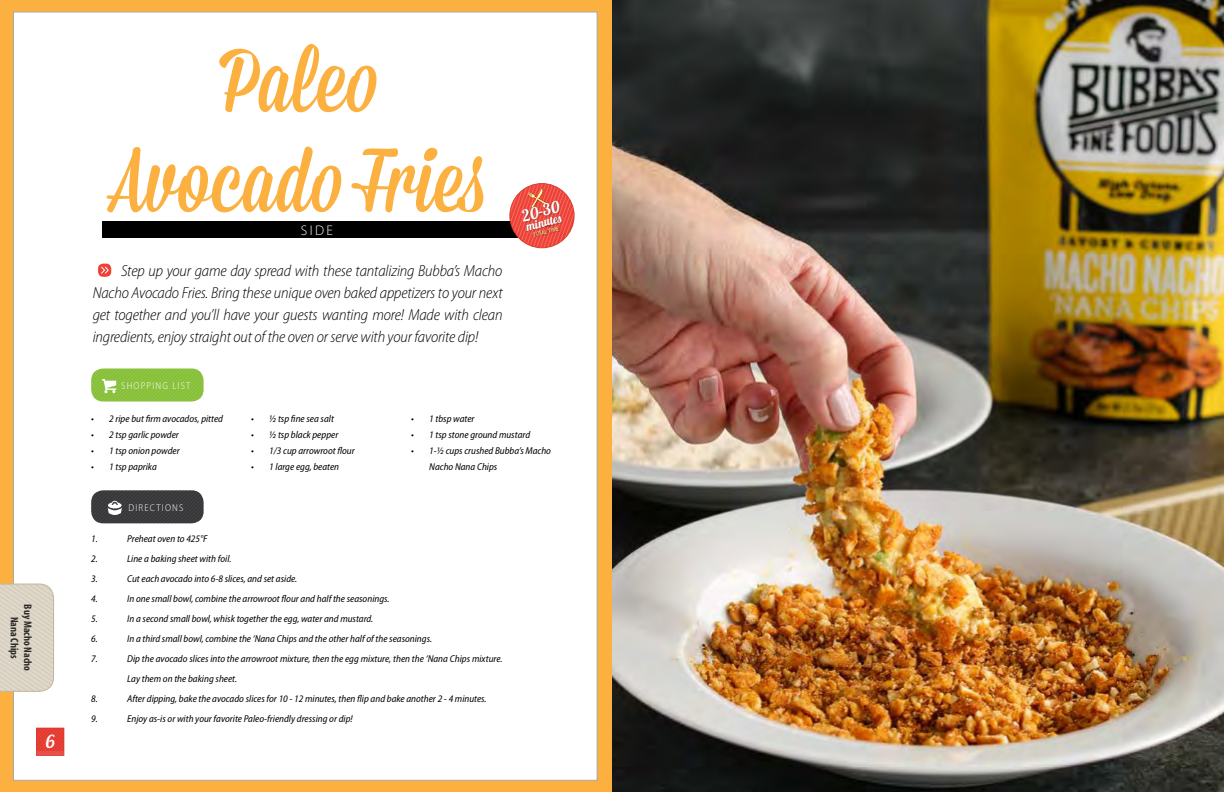
<style>
.page{position:relative;width:1224px;height:792px;background:#fff}
.page>*{position:absolute;margin:0;border:0;box-sizing:border-box;transform-origin:0 0}
.t1{font:90px/100px "Mission Script";color:#fbb040;text-align:center}
.t2{font:18px "Lobster 1.4";color:#fff}
.t3{font:italic 300 semi-condensed 16px/22px "Myriad Pro";letter-spacing:-.01em;color:#000;text-align:justify}
.t4{font:16px "Lobster 1.4";color:#fff}
.t5{font:300 14px "Myriad Pro";color:#fff}
.t6{font:12px "Lobster 1.4";color:#fff}
.t7{font:700 condensed 11px/13.2px "Myriad Pro";color:#000;text-align:center}
.t8{font:italic semi-condensed 10px/16px "Myriad Pro";color:#000}
.t9{font:300 semi-condensed 10px "Myriad Pro";letter-spacing:.12em;color:#fff}
.t10{font:semi-condensed 6px "Myriad Pro";color:#fff799}
</style>
<div class="page">
<div style="left:0;top:0;width:630px;height:792px;background:#fbb040"></div>
<div style="left:13px;top:12px;width:585px;height:769px;background:#fff;border:1px solid #a7a9ac"></div>
<img style="left:612px;top:0;width:612px;height:792px">
<svg style="left:38px;top:730px;width:24px;height:22px"></svg>
<div style="left:36px;top:728px;width:28px;height:28px;border:1px solid #d93a31"></div>
<svg style="left:36px;top:752px;width:28px;height:4px"></svg>
<div style="left:102px;top:221px;width:430px;height:17px;background:#000"></div>
<svg style="left:510px;top:184px;width:64px;height:63px"></svg>
<div style="left:522px;top:200px;width:40px;height:37px;background:#000;opacity:.4"></div>
<div style="left:98px;top:264px;width:13px;height:13px;background:#ef4136;border-radius:5px"></div>
<svg style="left:101px;top:266px;width:8px;height:8px"></svg>
<svg style="left:91px;top:369px;width:113px;height:33px;background:#92c64c"></svg>
<svg style="left:91px;top:490px;width:113px;height:33px;background:#4a494b"></svg>
<svg style="left:0;top:583px;width:54px;height:109px;background:#dad2c3"></svg>
<p class="t7" style="left:35px;top:604px;width:68px;rotate:90deg">Buy Macho Nacho<br>Nana Chips</p>
<h2 class="t2" style="left:46px;top:730px;width:10px">6</h2>
<h1 class="t1" style="left:111px;top:36px;width:375px">Paleo<br>Avocado Fries</h1>
<h3 class="t5" style="left:301px;top:222px;width:34px">SIDE</h3>
<p class="t3" style="left:93px;top:259px;width:411px;text-indent:28px">Step up your game day spread with these tantalizing Bubba’s Macho Nacho Avocado Fries. Bring these unique oven baked appetizers to your next get together and you’ll have your guests wanting more! Made with clean ingredients, enjoy straight out of the oven or serve with your favorite dip!</p>
<p class="t9" style="left:121px;top:379px;width:71px">SHOPPING LIST</p>
<h3 class="t4" style="left:520px;top:206px;width:40px;rotate:-15deg">20-30</h3>
<p class="t6" style="left:524px;top:219px;width:37px;rotate:-15deg">minutes</p>
<p class="t10" style="left:533px;top:232px;width:28px;rotate:-15deg">TOTAL TIME</p>
<p class="t8" style="left:91px;top:411px;width:133px">• 2 ripe but firm avocados, pitted</p>
<p class="t8" style="left:91px;top:427px;width:89px">• 2 tsp garlic powder</p>
<p class="t8" style="left:91px;top:443px;width:90px">• 1 tsp onion powder</p>
<p class="t8" style="left:91px;top:459px;width:67px">• 1 tsp paprika</p>
<p class="t9" style="left:128px;top:501px;width:57px">DIRECTIONS</p>
<p class="t8" style="left:251px;top:411px;width:84px">• ½ tsp fine sea salt</p>
<p class="t8" style="left:251px;top:427px;width:89px">• ½ tsp black pepper</p>
<p class="t8" style="left:251px;top:443px;width:105px">• 1/3 cup arrowroot flour</p>
<p class="t8" style="left:251px;top:459px;width:89px">• 1 large egg, beaten</p>
<p class="t8" style="left:411px;top:411px;width:65px">• 1 tbsp water</p>
<p class="t8" style="left:411px;top:427px;width:120px">• 1 tsp stone ground mustard</p>
<p class="t8" style="left:429px;top:443px;width:123px;text-indent:-18px">• 1-½ cups crushed Bubba’s Macho<br>Nacho Nana Chips</p>
<p class="t8" style="left:91px;top:531px;width:8px">1.</p>
<p class="t8" style="left:127px;top:531px;width:82px">Preheat oven to 425°F</p>
<p class="t8" style="left:91px;top:551px;width:8px">2.</p>
<p class="t8" style="left:127px;top:551px;width:106px">Line a baking sheet with foil.</p>
<p class="t8" style="left:91px;top:571px;width:8px">3.</p>
<p class="t8" style="left:127px;top:571px;width:172px">Cut each avocado into 6-8 slices, and set aside.</p>
<p class="t8" style="left:91px;top:591px;width:8px">4.</p>
<p class="t8" style="left:127px;top:591px;width:264px">In one small bowl, combine the arrowroot flour and half the seasonings.</p>
<p class="t8" style="left:91px;top:611px;width:8px">5.</p>
<p class="t8" style="left:127px;top:611px;width:248px">In a second small bowl, whisk together the egg, water and mustard.</p>
<p class="t8" style="left:91px;top:631px;width:8px">6.</p>
<p class="t8" style="left:127px;top:631px;width:306px">In a third small bowl, combine the ‘Nana Chips and the other half of the seasonings.</p>
<p class="t8" style="left:91px;top:651px;width:8px">7.</p>
<p class="t8" style="left:127px;top:649px;width:377px;line-height:20px">Dip the avocado slices into the arrowroot mixture, then the egg mixture, then the ‘Nana Chips mixture.<br>Lay them on the baking sheet.</p>
<p class="t8" style="left:91px;top:691px;width:8px">8.</p>
<p class="t8" style="left:127px;top:691px;width:361px">After dipping, bake the avocado slices for 10 - 12 minutes, then flip and bake another 2 - 4 minutes.</p>
<p class="t8" style="left:91px;top:711px;width:8px">9.</p>
<p class="t8" style="left:127px;top:711px;width:227px">Enjoy as-is or with your favorite Paleo-friendly dressing or dip!</p>
</div>
